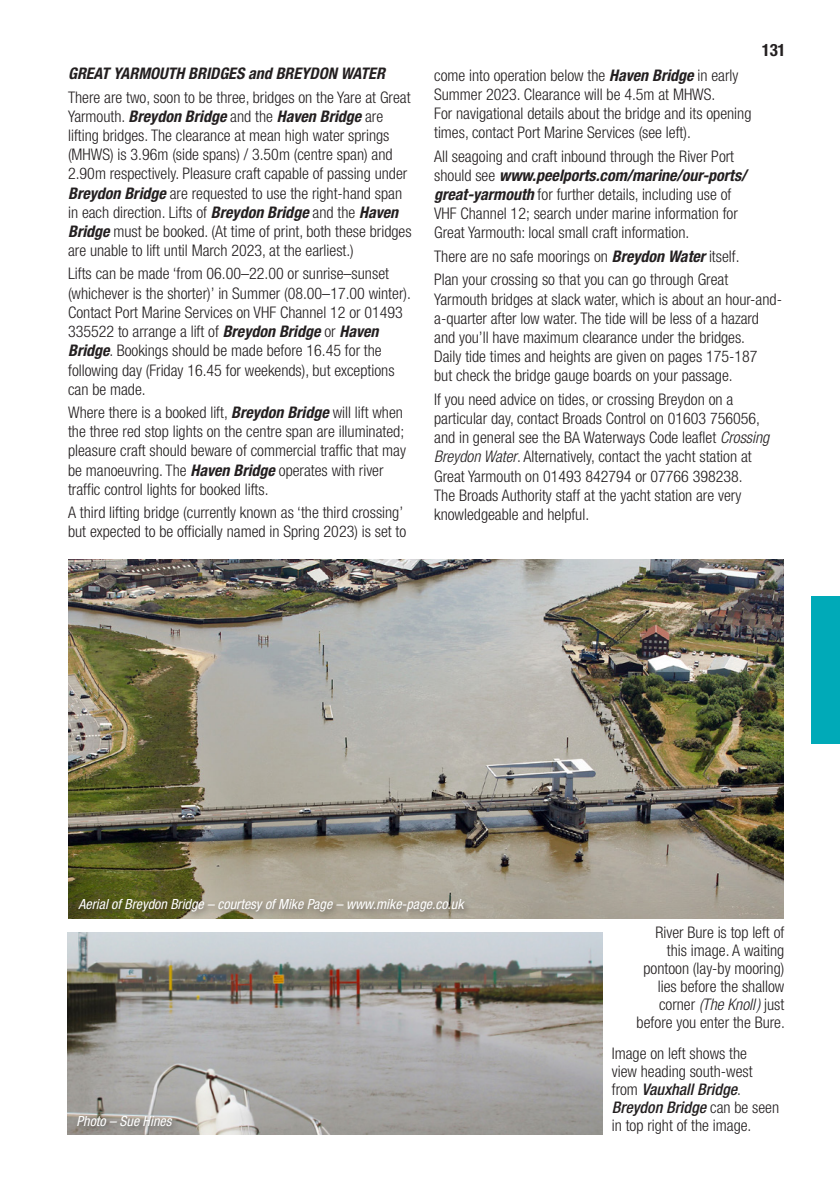
<style>
.page{position:relative;width:840px;height:1191px;background:#fff}
.page>*{position:absolute;margin:0;border:0;box-sizing:border-box;transform-origin:0 0}
.t1{font:700 condensed 17px "Helvetica Neue LT Std";color:#231f20}
._8_9_6__Body_Left{font:300 condensed 16px/19.2px "Helvetica Neue";color:#231f20}
._8pt_body_Left_BOLD{font:italic 700 condensed 16px "Helvetica Neue LT Std";color:#231f20}
._8_9_6__Body_Left-2{font:italic condensed 14px "Helvetica Neue LT Std";color:#fff}
._8_9_6_Body_Left_MED{font:italic condensed 14px "Helvetica Neue LT Std";color:#fff}
.s1{font-family:"Helvetica Neue LT Std";font-weight:700;font-style:italic}
.s2{font-family:"Helvetica Neue LT Com";font-style:italic}
.s3{font-weight:500;font-style:italic}
</style>
<div class="page">
<img style="left:68px;top:933px;width:534px;height:201px">
<div style="left:74px;top:1112px;width:106px;height:22px;background:#231f20;opacity:.44"></div>
<img style="left:68px;top:559px;width:714px;height:359px">
<div style="left:76px;top:895px;width:396px;height:25px;background:#231f20;opacity:.44"></div>
<div style="left:811px;top:596px;width:28px;height:147px;background:#00aab8"></div>
<p class="_8pt_body_Left_BOLD" style="left:68px;top:64px;width:318px">GREAT YARMOUTH BRIDGES and BREYDON WATER</p>
<p class="_8_9_6__Body_Left" style="left:68px;top:87px;width:345px">There are two, soon to be three, bridges on the Yare at Great Yarmouth. <span class="s1">Breydon Bridge</span> and the <span class="s1">Haven Bridge</span> are lifting bridges. The clearance at mean high water springs (MHWS) is 3.96m (side spans) / 3.50m (centre span) and 2.90m respectively. Pleasure craft capable of passing under <span class="s1">Breydon Bridge</span> are requested to use the right-hand span in each direction. Lifts of <span class="s1">Breydon Bridge</span> and the <span class="s1">Haven Bridge</span> must be booked. (At time of print, both these bridges are unable to lift until March 2023, at the earliest.)</p>
<p class="_8_9_6__Body_Left" style="left:68px;top:264px;width:344px">Lifts can be made ‘from 06.00–22.00 or sunrise–sunset (whichever is the shorter)’ in Summer (08.00–17.00 winter).<br>Contact Port Marine Services on VHF Channel 12 or 01493<br>335522 to arrange a lift of <span class="s1">Breydon Bridge</span> or <span class="s1">Haven Bridge</span>. Bookings should be made before 16.45 for the following day (Friday 16.45 for weekends), but exceptions can be made.</p>
<p class="_8_9_6__Body_Left" style="left:68px;top:402px;width:339px">Where there is a booked lift, <span class="s1">Breydon Bridge</span> will lift when the three red stop lights on the centre span are illuminated; pleasure craft should beware of commercial traffic that may be manoeuvring. The <span class="s1">Haven Bridge</span> operates with river traffic control lights for booked lifts.</p>
<p class="_8_9_6__Body_Left" style="left:68px;top:502px;width:339px">A third lifting bridge (currently known as ‘the third crossing’ but expected to be officially named in Spring 2023) is set to</p>
<p class="t1" style="left:761px;top:39px;width:25px">131</p>
<p class="_8_9_6__Body_Left" style="left:434px;top:65px;width:318px">come into operation below the <span class="s1">Haven Bridge</span> in early Summer 2023. Clearance will be 4.5m at MHWS.<br>For navigational details about the bridge and its opening times, contact Port Marine Services (see left).</p>
<p class="_8_9_6__Body_Left" style="left:434px;top:146px;width:313px">All seagoing and craft inbound through the River Port should see <span class="s1">www.peelports.com/marine/our-ports/ great-yarmouth</span> for further details, including use of VHF Channel 12; search under marine information for Great Yarmouth: local small craft information.</p>
<p class="_8_9_6__Body_Left" style="left:434px;top:246px;width:307px">There are no safe moorings on <span class="s1">Breydon Water</span> itself.</p>
<p class="_8_9_6__Body_Left" style="left:434px;top:270px;width:349px">Plan your crossing so that you can go through Great Yarmouth bridges at slack water, which is about an hour-and&shy;a-quarter after low water. The tide will be less of a hazard and you’ll have maximum clearance under the bridges.<br>Daily tide times and heights are given on pages 175-187<br>but check the bridge gauge boards on your passage.</p>
<p class="_8_9_6__Body_Left" style="left:434px;top:389px;width:336px">If you need advice on tides, or crossing Breydon on a particular day, contact Broads Control on 01603 756056, and in general see the BA Waterways Code leaflet <span class="s2">Crossing Breydon Water</span>. Alternatively, contact the yacht station at Great Yarmouth on 01493 842794 or 07766 398238.<br>The Broads Authority staff at the yacht station are very knowledgeable and helpful.</p>
<p class="_8_9_6__Body_Left-2" style="left:78px;top:895px;width:386px">Aerial of Breydon Bridge – courtesy of Mike Page – www.mike-page.co.uk</p>
<p class="_8_9_6_Body_Left_MED" style="left:76px;top:1113px;width:96px">Photo – Sue Hines</p>
<p class="_8_9_6__Body_Left" style="left:636px;top:923px;width:150px;line-height:18px;text-align:right">River Bure is top left of this image. A waiting pontoon (lay-by mooring) lies before the shallow corner <span class="s2">(The Knoll)</span> just before you enter the Bure.</p>
<p class="_8_9_6__Body_Left" style="left:611px;top:1043px;width:169px;line-height:18px">Image on left shows the<br>view heading south-west from <span class="s3">Vauxhall Bridge</span>.<br><span class="s3">Breydon Bridge</span> can be seen in top right of the image.</p>
</div>
